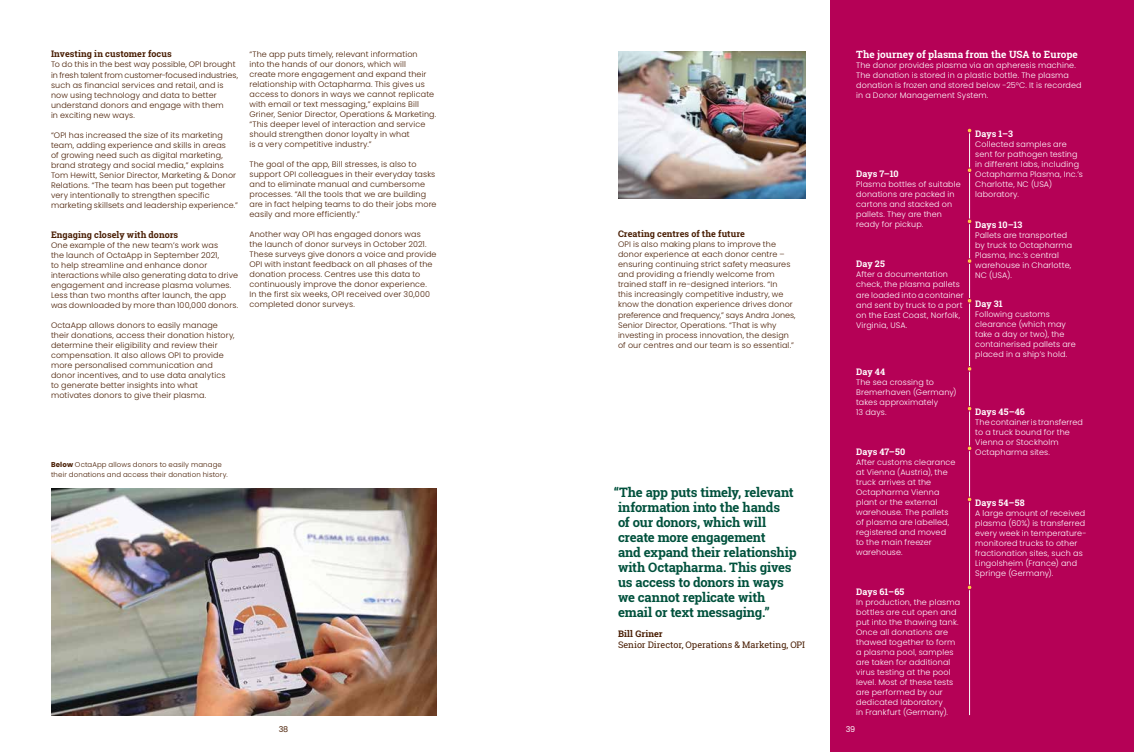
<style>
.page{position:relative;width:1134px;height:752px;background:#fff}
.page>*{position:absolute;margin:0;border:0;box-sizing:border-box;transform-origin:0 0}
.t1{font:700 13px/15px "Roboto Slab";letter-spacing:-.02em;color:#00513c}
.t2{font:700 10px "Roboto Slab";color:#fff}
.t3{font:700 9px "Roboto Slab";letter-spacing:.005em;color:#491e04}
.t4{font:700 9px "Roboto Slab";letter-spacing:.005em;color:#fff}
.t5{font:9px "Roboto Slab";letter-spacing:-.005em;color:#491e04}
.t6{font:300 8px/10px "Poppins";letter-spacing:.015em;color:#491e04}
.t7{font:300 8px/10px "Poppins";letter-spacing:.015em;color:#fff}
.t8{font:8px "Poppins";color:#491e04}
.t9{font:8px "Poppins";color:#fff}
.t10{font:300 7px/10px "Poppins";letter-spacing:.02em;color:#491e04}
.s1{font-weight:700}
</style>
<div class="page">
<div style="left:831px;top:0;width:303px;height:751px;background:#b50156"></div>
<img style="left:51px;top:488px;width:386px;height:226px">
<img style="left:618px;top:51px;width:187px;height:147px">
<hr style="left:969px;top:130px;width:1px;height:584px;background:#fff">
<svg style="left:967px;top:128px;width:5px;height:5px"></svg>
<svg style="left:967px;top:167px;width:5px;height:6px"></svg>
<svg style="left:967px;top:218px;width:5px;height:6px"></svg>
<svg style="left:967px;top:258px;width:5px;height:6px"></svg>
<svg style="left:967px;top:298px;width:5px;height:5px"></svg>
<svg style="left:967px;top:366px;width:5px;height:5px"></svg>
<svg style="left:967px;top:405px;width:5px;height:6px"></svg>
<svg style="left:967px;top:445px;width:5px;height:6px"></svg>
<svg style="left:967px;top:496px;width:5px;height:6px"></svg>
<svg style="left:967px;top:584px;width:5px;height:6px"></svg>
<p class="t3" style="left:51px;top:48px;width:122px">Investing in customer focus</p>
<p class="t6" style="left:51px;top:60px;width:189px">To do this in the best way possible, OPI brought in fresh talent from customer-focused industries, such as financial services and retail, and is now using technology and data to better understand donors and engage with them<br>in exciting new ways.</p>
<p class="t6" style="left:51px;top:130px;width:189px">“OPI has increased the size of its marketing team, adding experience and skills in areas<br>of growing need such as digital marketing, brand strategy and social media,” explains Tom Hewitt, Senior Director, Marketing &amp; Donor Relations. “The team has been put together very intentionally to strengthen specific marketing skillsets and leadership experience.”</p>
<p class="t3" style="left:51px;top:228px;width:129px">Engaging closely with donors</p>
<p class="t6" style="left:51px;top:240px;width:189px">One example of the new team’s work was<br>the launch of OctaApp in September 2021,<br>to help streamline and enhance donor interactions while also generating data to drive engagement and increase plasma volumes.<br>Less than two months after launch, the app was downloaded by more than 100,000 donors.</p>
<p class="t6" style="left:51px;top:320px;width:185px">OctaApp allows donors to easily manage their donations, access their donation history, determine their eligibility and review their compensation. It also allows OPI to provide more personalised communication and donor incentives, and to use data analytics to generate better insights into what motivates donors to give their plasma.</p>
<p class="t10" style="left:51px;top:459px;width:178px"><span class="s1">Below</span> OctaApp allows donors to easily manage their donations and access their donation history.</p>
<p class="t6" style="left:249px;top:49px;width:188px">“The app puts timely, relevant information<br>into the hands of our donors, which will<br>create more engagement and expand their relationship with Octapharma. This gives us access to donors in ways we cannot replicate with email or text messaging,” explains Bill Griner, Senior Director, Operations &amp; Marketing. “This deeper level of interaction and service should strengthen donor loyalty in what<br>is a very competitive industry.”</p>
<p class="t6" style="left:249px;top:159px;width:189px">The goal of the app, Bill stresses, is also to support OPI colleagues in their everyday tasks and to eliminate manual and cumbersome processes. “All the tools that we are building are in fact helping teams to do their jobs more easily and more efficiently.”</p>
<p class="t6" style="left:249px;top:229px;width:189px">Another way OPI has engaged donors was<br>the launch of donor surveys in October 2021.<br>These surveys give donors a voice and provide OPI with instant feedback on all phases of the donation process. Centres use this data to continuously improve the donor experience.<br>In the first six weeks, OPI received over 30,000 completed donor surveys.</p>
<p class="t3" style="left:618px;top:228px;width:129px">Creating centres of the future</p>
<p class="t6" style="left:618px;top:239px;width:179px">OPI is also making plans to improve the donor experience at each donor centre – ensuring continuing strict safety measures and providing a friendly welcome from trained staff in re-designed interiors. “In<br>this increasingly competitive industry, we know the donation experience drives donor preference and frequency,” says Andra Jones, Senior Director, Operations. “That is why investing in process innovation, the design of our centres and our team is so essential.”</p>
<p class="t1" style="left:618px;top:484px;width:180px;text-indent:-4px">“The app puts timely, relevant information into the hands<br>of our donors, which will create more engagement<br>and expand their relationship with Octapharma. This gives us access to donors in ways we cannot replicate with email or text messaging.”</p>
<p class="t3" style="left:618px;top:627px;width:46px">Bill Griner</p>
<p class="t5" style="left:618px;top:637px;width:189px">Senior Director, Operations &amp; Marketing, OPI</p>
<p class="t2" style="left:856px;top:48px;width:223px">The journey of plasma from the USA to Europe</p>
<p class="t7" style="left:856px;top:60px;width:227px">The donor provides plasma via an apheresis machine.<br>The donation is stored in a plastic bottle. The plasma donation is frozen and stored below -25°C. It is recorded in a Donor Management System.</p>
<p class="t4" style="left:856px;top:167px;width:44px">Days 7–10</p>
<p class="t7" style="left:856px;top:179px;width:106px">Plasma bottles of suitable donations are packed in cartons and stacked on pallets. They are then ready for pickup.</p>
<p class="t4" style="left:856px;top:258px;width:30px">Day 25</p>
<p class="t7" style="left:856px;top:269px;width:109px">After a documentation check, the plasma pallets are loaded into a container and sent by truck to a port on the East Coast, Norfolk,<br>Virginia, USA.</p>
<p class="t4" style="left:856px;top:365px;width:31px">Day 44</p>
<p class="t7" style="left:856px;top:377px;width:102px">The sea crossing to<br>Bremerhaven (Germany) takes approximately<br>13 days.</p>
<p class="t4" style="left:975px;top:127px;width:39px">Days 1–3</p>
<p class="t7" style="left:975px;top:139px;width:109px">Collected samples are sent for pathogen testing in different labs, including<br>Octapharma Plasma, Inc.’s<br>Charlotte, NC (USA) laboratory.</p>
<p class="t4" style="left:975px;top:218px;width:49px">Days 10–13</p>
<p class="t7" style="left:975px;top:230px;width:98px">Pallets are transported by truck to Octapharma<br>Plasma, Inc.’s central warehouse in Charlotte,<br>NC (USA).</p>
<p class="t4" style="left:975px;top:297px;width:29px">Day 31</p>
<p class="t7" style="left:975px;top:309px;width:102px">Following customs clearance (which may take a day or two), the containerised pallets are placed in a ship’s hold.</p>
<p class="t4" style="left:975px;top:405px;width:51px">Days 45–46</p>
<p class="t7" style="left:975px;top:417px;width:109px">The container is transferred to a truck bound for the<br>Vienna or Stockholm</p>
<p class="t4" style="left:856px;top:445px;width:50px">Days 47–50</p>
<p class="t7" style="left:975px;top:447px;width:76px">Octapharma sites.</p>
<p class="t7" style="left:856px;top:457px;width:101px">After customs clearance at Vienna (Austria), the truck arrives at the<br>Octapharma Vienna plant or the external warehouse. The pallets of plasma are labelled, registered and moved to the main freezer warehouse.</p>
<p class="t4" style="left:975px;top:496px;width:51px">Days 54–58</p>
<p class="t7" style="left:975px;top:508px;width:113px">A large amount of received plasma (60%) is transferred every week in temperature&shy;monitored trucks to other fractionation sites, such as<br>Lingolsheim (France) and<br>Springe (Germany).</p>
<p class="t4" style="left:856px;top:585px;width:50px">Days 61–65</p>
<p class="t7" style="left:856px;top:597px;width:105px">In production, the plasma bottles are cut open and put into the thawing tank.<br>Once all donations are thawed together to form a plasma pool, samples are taken for additional virus testing at the pool level. Most of these tests are performed by our dedicated laboratory<br>in Frankfurt (Germany).</p>
<p class="t8" style="left:279px;top:724px;width:11px">38</p>
<p class="t9" style="left:846px;top:724px;width:11px">39</p>
</div>
